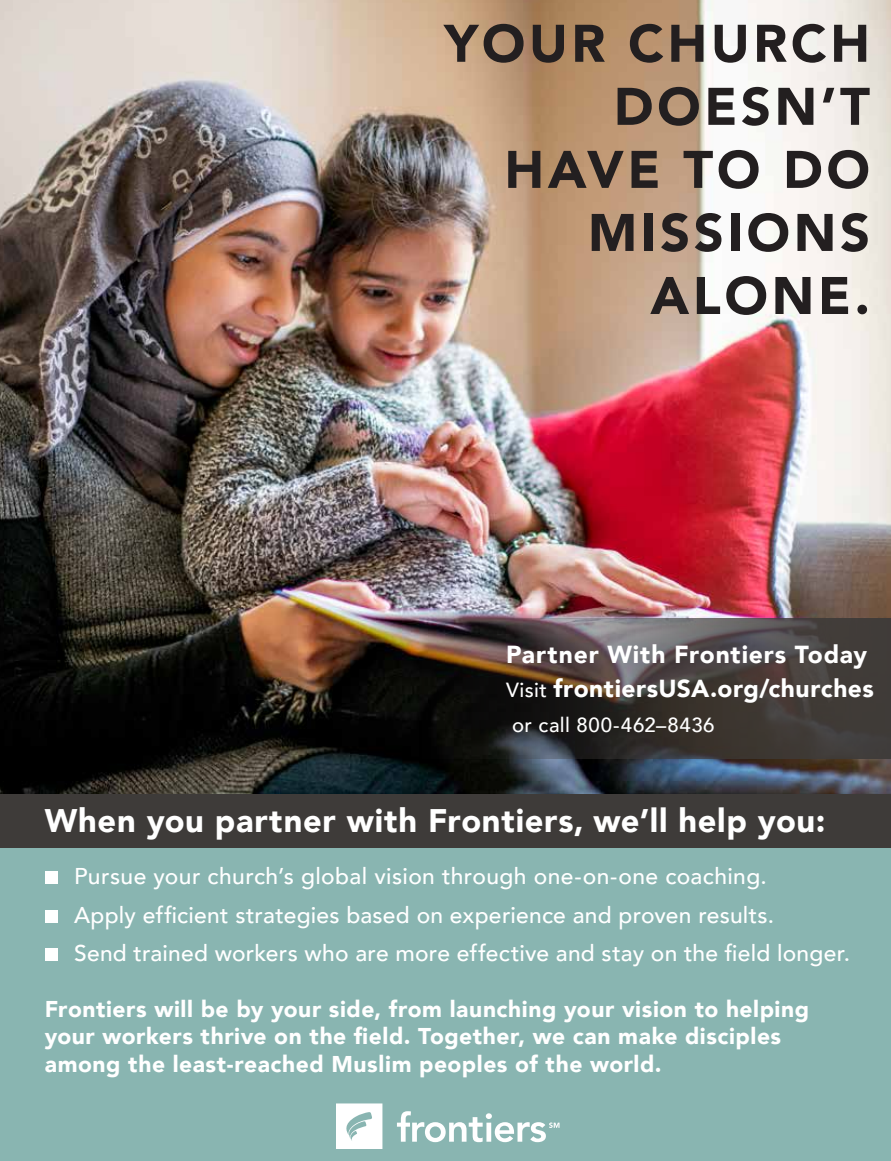
<style>
.page{position:relative;width:891px;height:1161px;background:#fff}
.page>*{position:absolute;margin:0;border:0;box-sizing:border-box;transform-origin:0 0}
.t1{font:900 52.35px/63px "Avenir";letter-spacing:.07em;color:#231f20;text-align:right}
.t2{font:900 32.55px "Avenir";letter-spacing:.02em;color:#fff}
.t3{font:900 24.6px/34.7px "Avenir";letter-spacing:.025em;color:#fff}
.t4{font:500 22.8px/38.4px "Avenir";letter-spacing:.01em;color:#fff}
.t5{font:900 22.8px/27.8px "Avenir";letter-spacing:.025em;color:#fff}
.t6{font:500 20.4px "Avenir";letter-spacing:.025em;color:#fff}
.s1{font-weight:500;font-size:20.4px}
</style>
<div class="page">
<img style="left:0;top:0;width:891px;height:794px">
<div style="left:0;top:825px;width:891px;height:336px;background:#89b5b1"></div>
<div style="left:0;top:794px;width:891px;height:54px;background:#3e3b39"></div>
<img style="left:415px;top:618px;width:95px;height:141px">
<svg style="left:510px;top:618px;width:381px;height:141px;background:#453f3e"></svg>
<div style="left:45px;top:871px;width:13px;height:13px;background:#fff"></div>
<div style="left:45px;top:910px;width:13px;height:13px;background:#fff"></div>
<div style="left:45px;top:948px;width:13px;height:13px;background:#fff"></div>
<svg style="left:336px;top:1103px;width:46px;height:46px;background:#edf3f3"></svg>
<svg style="left:397px;top:1111px;width:163px;height:31px"></svg>
<h1 class="t1" style="left:444px;top:11px;width:427px">YOUR CHURCH<br>DOESN’T<br>HAVE TO DO<br>MISSIONS<br>ALONE.</h1>
<p class="t3" style="left:506px;top:636px;width:369px">Partner With Frontiers Today<br><span class="s1">Visit</span> frontiersUSA.org/churches</p>
<p class="t6" style="left:512px;top:707px;width:204px">or call 800-462–8436</p>
<h2 class="t2" style="left:45px;top:793px;width:782px">When you partner with Frontiers, we’ll help you:</h2>
<p class="t4" style="left:74px;top:856px;width:777px">Pursue your church’s global vision through one-on-one coaching.<br>Apply efficient strategies based on experience and proven results.<br>Send trained workers who are more effective and stay on the field longer.</p>
<p class="t5" style="left:45px;top:994px;width:766px">Frontiers will be by your side, from launching your vision to helping your workers thrive on the field. Together, we can make disciples among the least-reached Muslim peoples of the world.</p>
</div>
